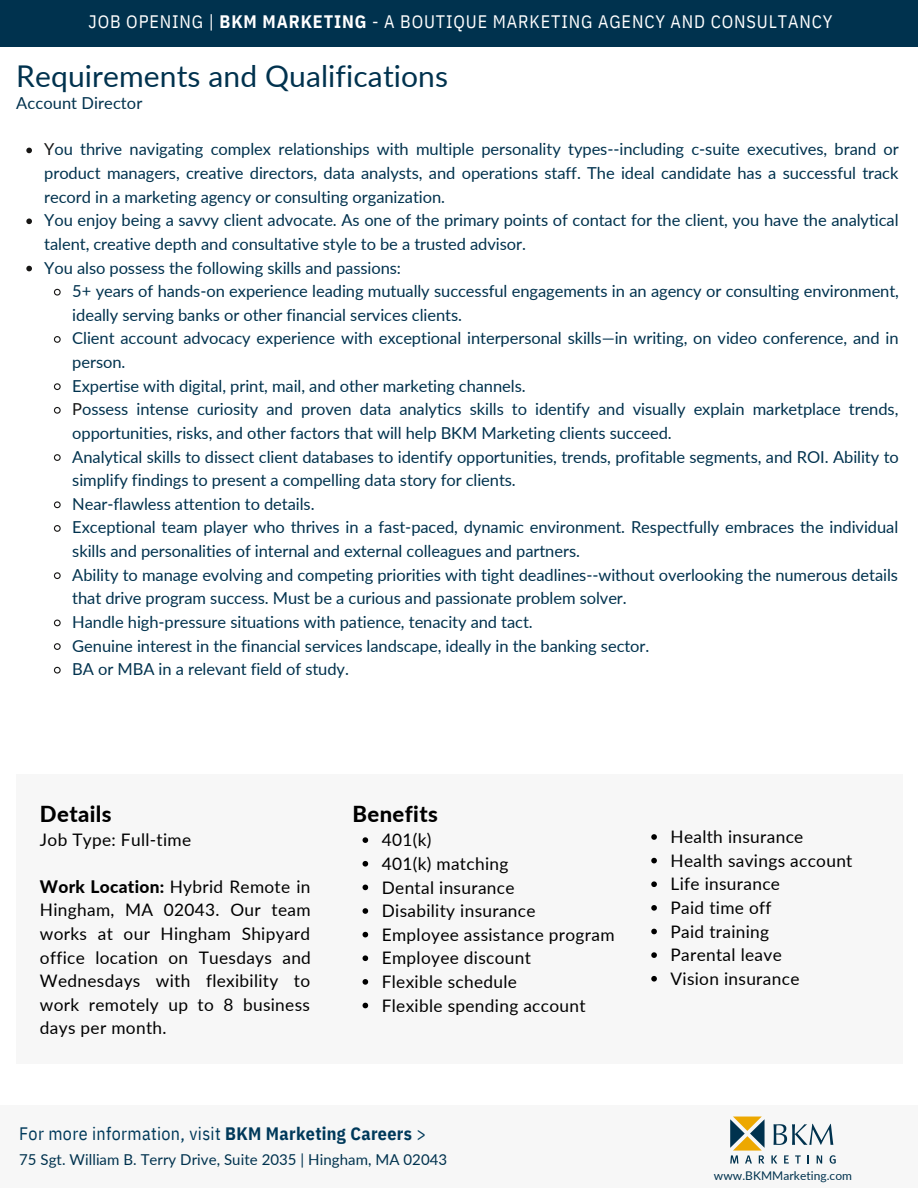
<style>
.page{position:relative;width:918px;height:1188px;background:#fff}
.page>*{position:absolute;margin:0;border:0;box-sizing:border-box;transform-origin:0 0}
.t1{font:30px "Lato";letter-spacing:.005em;color:#00324e}
.t2{font:800 22.05px "Lato";letter-spacing:.02em;color:#000}
.t3{font:18px "IBM Plex Sans Cond";letter-spacing:.05em;color:#fff}
.t4{font:18px "IBM Plex Sans Cond";letter-spacing:.02em;color:#00395a}
.t5{font:17.25px/23.7px "Lato";letter-spacing:.02em;color:#000}
.t6{font:16.5px/23.7px "Lato";letter-spacing:-.005em;color:#00324e}
.t7{font:15px "Lato";letter-spacing:.005em;color:#00324e}
.t8{font:12px "Lato";letter-spacing:.005em;color:#00324e}
.s1{font-weight:700}
.s2{color:#171615}
.s3{font-weight:800}
</style>
<div class="page">
<div style="left:0;top:0;width:918px;height:47px;background:#00324e"></div>
<svg style="left:26px;top:148px;width:6px;height:5px"></svg>
<svg style="left:26px;top:218px;width:6px;height:6px"></svg>
<svg style="left:26px;top:266px;width:6px;height:5px"></svg>
<svg style="left:53px;top:288px;width:8px;height:8px"></svg>
<svg style="left:53px;top:336px;width:8px;height:7px"></svg>
<svg style="left:53px;top:383px;width:8px;height:8px"></svg>
<svg style="left:53px;top:406px;width:8px;height:8px"></svg>
<svg style="left:53px;top:454px;width:8px;height:7px"></svg>
<svg style="left:53px;top:501px;width:8px;height:8px"></svg>
<svg style="left:53px;top:525px;width:8px;height:7px"></svg>
<svg style="left:53px;top:572px;width:8px;height:8px"></svg>
<svg style="left:53px;top:619px;width:8px;height:8px"></svg>
<svg style="left:53px;top:643px;width:8px;height:7px"></svg>
<svg style="left:53px;top:666px;width:8px;height:8px"></svg>
<div style="left:16px;top:774px;width:887px;height:414px;background:#f7f7f7"></div>
<div style="left:0;top:1105px;width:918px;height:83px;background:#f7f7f7"></div>
<svg style="left:774px;top:1124px;width:59px;height:21px"></svg>
<svg style="left:771px;top:1155px;width:6px;height:9px"></svg>
<svg style="left:784px;top:1155px;width:5px;height:9px"></svg>
<svg style="left:795px;top:1155px;width:6px;height:9px"></svg>
<svg style="left:807px;top:1155px;width:2px;height:9px"></svg>
<svg style="left:817px;top:1155px;width:5px;height:9px"></svg>
<svg style="left:830px;top:1155px;width:6px;height:9px"></svg>
<svg style="left:730px;top:1117px;width:35px;height:47px"></svg>
<div style="left:0;top:1064px;width:918px;height:41px;background:#fff"></div>
<svg style="left:363px;top:837px;width:5px;height:6px"></svg>
<svg style="left:363px;top:861px;width:5px;height:6px"></svg>
<svg style="left:363px;top:885px;width:5px;height:5px"></svg>
<svg style="left:363px;top:908px;width:5px;height:6px"></svg>
<svg style="left:363px;top:932px;width:5px;height:5px"></svg>
<svg style="left:363px;top:955px;width:5px;height:6px"></svg>
<svg style="left:363px;top:979px;width:5px;height:6px"></svg>
<svg style="left:363px;top:1003px;width:5px;height:5px"></svg>
<svg style="left:651px;top:834px;width:6px;height:6px"></svg>
<svg style="left:651px;top:858px;width:6px;height:5px"></svg>
<svg style="left:651px;top:881px;width:6px;height:6px"></svg>
<svg style="left:651px;top:905px;width:6px;height:6px"></svg>
<svg style="left:651px;top:929px;width:6px;height:5px"></svg>
<svg style="left:651px;top:952px;width:6px;height:6px"></svg>
<svg style="left:651px;top:976px;width:6px;height:6px"></svg>
<p class="t3" style="left:88px;top:10px;width:745px">JOB OPENING | <span class="s1">BKM MARKETING</span> - A BOUTIQUE MARKETING AGENCY AND CONSULTANCY</p>
<h1 class="t1" style="left:16px;top:57px;width:433px">Requirements and Qualifications</h1>
<p class="t6" style="left:16px;top:91px;width:128px">Account Director</p>
<p class="t6" style="left:44px;top:137px;width:856px"><span class="s2">Y</span>ou thrive navigating complex relationships with multiple personality types--including c-suite executives, brand or product managers, creative directors, data analysts, and operations staff. The ideal candidate has a successful track record in a marketing agency or consulting organization.<br>You enjoy being a savvy client advocate. As one of the primary points of contact for the client, you have the analytical talent, creative depth and consultative style to be a trusted advisor.<br>You also possess the following skills and passions:</p>
<p class="t6" style="left:72px;top:279px;width:828px">5+ years of hands-on experience leading mutually successful engagements in an agency or consulting environment, ideally serving banks or other financial services clients.<br>Client account advocacy experience with exceptional interpersonal skills—in writing, on video conference, and in person.<br>Expertise with digital, print, mail, and other marketing channels.<br><span class="s2">P</span>ossess intense curiosity and proven data analytics skills to identify and visually explain marketplace trends, opportunities, risks, and other factors that will help BKM Marketing clients succeed.<br>Analytical skills to dissect client databases to identify opportunities, trends, profitable segments, and ROI. Ability to simplify findings to present a compelling data story for clients.<br>Near-flawless attention to details.<br>Exceptional team player who thrives in a fast-paced, dynamic environment. Respectfully embraces the individual skills and personalities of internal and external colleagues and partners.<br>Ability to manage evolving and competing priorities with tight deadlines--without overlooking the numerous details that drive program success. Must be a curious and passionate problem solver.<br>Handle high-pressure situations with patience, tenacity and tact.<br>Genuine interest in the financial services landscape, ideally in the banking sector.<br>BA or MBA in a relevant field of study.</p>
<h2 class="t2" style="left:40px;top:800px;width:73px">Details</h2>
<p class="t5" style="left:40px;top:828px;width:153px">Job Type: Full-time</p>
<p class="t5" style="left:382px;top:828px;width:234px">401(k)<br>401(k) matching<br>Dental insurance<br>Disability insurance<br>Employee assistance program<br>Employee discount<br>Flexible schedule<br>Flexible spending account</p>
<h2 class="t2" style="left:352px;top:800px;width:87px">Benefits</h2>
<p class="t5" style="left:40px;top:874px;width:273px;text-align:justify"><span class="s3">Work Location:</span> Hybrid Remote in Hingham, MA 02043. Our team works at our Hingham Shipyard office location on Tuesdays and Wednesdays with flexibility to work remotely up to 8 business days per month.</p>
<p class="t4" style="left:19px;top:1122px;width:409px">For more information, visit <span class="s1">BKM Marketing Careers</span> &gt;</p>
<p class="t7" style="left:19px;top:1150px;width:430px">75 Sgt. William B. Terry Drive, Suite 2035 | Hingham, MA 02043</p>
<p class="t5" style="left:671px;top:825px;width:183px">Health insurance<br>Health savings account<br>Life insurance<br>Paid time off<br>Paid training<br>Parental leave<br>Vision insurance</p>
<p class="t8" style="left:714px;top:1168px;width:140px">www.BKMMarketing.com</p>
</div>
